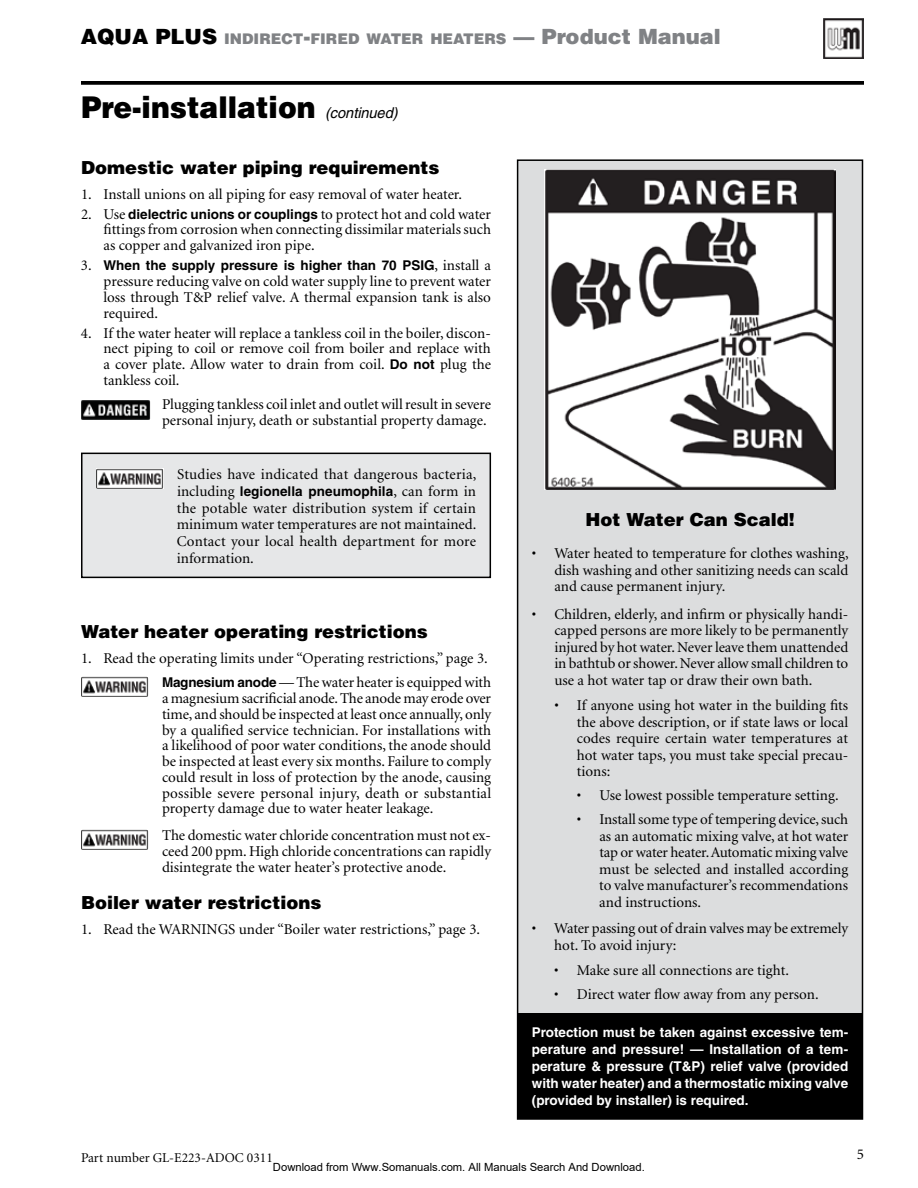
<style>
.page{position:relative;width:918px;height:1188px;background:#fff}
.page>*{position:absolute;margin:0;border:0;box-sizing:border-box;transform-origin:0 0}
.t1{font:900 30px "Helvetica";color:#000;scale:.94 1}
.t2{font:900 18px "Helvetica";color:#000}
.t3{font:15px/15.8px "Minion";color:#000;text-align:justify}
.t4{font:900 14.7px "Helvetica";color:#808285}
.t5{font:700 13.5px/17px "Helvetica";color:#fff;text-align:justify}
.t6{font:700 13.5px "Helvetica";color:#000}
.t7{font:13.5px "Minion";color:#000}
.t8{font:11.25px "Arial";color:#000}
.s1{font-size:21px;color:#000}
.s2{font-size:21px}
.s3{font-weight:400;font-style:italic;font-size:15px}
.s4{font-family:"Helvetica";font-weight:700;font-size:13.5px}
.s5{font-family:"Minion";font-weight:400;font-size:15px}
</style>
<div class="page">
<svg style="left:81px;top:81px;width:783px;height:4px;background:#0f0f0f"></svg>
<div style="left:518px;top:160px;width:344px;height:959px;background:#dcddde"></div>
<div style="left:518px;top:1013px;width:344px;height:105px;background:#000"></div>
<img style="left:544px;top:169px;width:292px;height:321px">
<div style="left:517px;top:159px;width:346px;height:961px;border:2px solid #000"></div>
<img style="left:81px;top:400px;width:69px;height:20px">
<div style="left:82px;top:453px;width:408px;height:124px;background:#e6e7e8"></div>
<img style="left:96px;top:468px;width:68px;height:20px">
<div style="left:81px;top:453px;width:410px;height:125px;border:2px solid #000"></div>
<img style="left:81px;top:677px;width:68px;height:20px">
<img style="left:81px;top:830px;width:68px;height:19px">
<img style="left:824px;top:18px;width:40px;height:41px">
<p class="t4" style="left:81px;top:29px;width:642px"><span class="s1">AQUA PLUS</span> INDIRECT<span class="s2">-</span>FIRED WATER HEATERS <span class="s2">—</span> <span class="s2">Product Manual</span></p>
<h1 class="t1" style="left:81px;top:88px;width:338px">Pre-installation <span class="s3">(continued)</span></h1>
<p class="t2" style="left:81px;top:156px;width:360px">Domestic water piping requirements</p>
<p class="t3" style="left:81px;top:186px;width:383px">1. Install unions on all piping for easy removal of water heater.</p>
<p class="t3" style="left:103px;top:207px;width:389px;text-indent:-22px">2. Use <span class="s4">dielectric unions or couplings</span> to protect hot and cold water fittings from corrosion when connecting dissimilar materials such as copper and galvanized iron pipe.</p>
<p class="t6" style="left:81px;top:257px;width:412px"><span class="s5">3.</span> When the supply pressure is higher than 70 PSIG<span class="s5">, install a</span></p>
<p class="t3" style="left:103px;top:274px;width:389px">pressure reducing valve on cold water supply line to prevent water loss through T&amp;P relief valve. A thermal expansion tank is also required.</p>
<p class="t3" style="left:103px;top:325px;width:389px;text-indent:-22px">4. If the water heater will replace a tankless coil in the boiler, discon&shy;nect piping to coil or remove coil from boiler and replace with a cover plate. Allow water to drain from coil. <span class="s4">Do not</span> plug the tankless coil.</p>
<p class="t3" style="left:162px;top:397px;width:331px">Plugging tankless coil inlet and outlet will result in severe personal injury, death or substantial property damage.</p>
<p class="t3" style="left:177px;top:467px;width:301px">Studies have indicated that dangerous bacteria,</p>
<p class="t6" style="left:177px;top:483px;width:301px"><span class="s5">including</span> legionella pneumophila<span class="s5">, can form in</span></p>
<p class="t3" style="left:177px;top:500px;width:301px;line-height:16.8px">the potable water distribution system if certain minimum water temperatures are not maintained.<br>Contact your local health department for more information.</p>
<p class="t2" style="left:81px;top:620px;width:348px">Water heater operating restrictions</p>
<p class="t3" style="left:81px;top:647px;width:412px;line-height:24.3px;text-align:right">1. Read the operating limits under “Operating restrictions,” page 3.<br><span class="s4">Magnesium anode</span> — The water heater is equipped with</p>
<p class="t3" style="left:162px;top:691px;width:331px">a magnesium sacrificial anode.The anode may erode over time, and should be inspected at least once annually, only by a qualified service technician. For installations with a likelihood of poor water conditions, the anode should be inspected at least every six months. Failure to comply could result in loss of protection by the anode, causing possible severe personal injury, death or substantial property damage due to water heater leakage.</p>
<p class="t3" style="left:162px;top:828px;width:331px">The domestic water chloride concentration must not ex&shy;ceed 200 ppm.High chloride concentrations can rapidly disintegrate the water heater’s protective anode.</p>
<p class="t2" style="left:81px;top:891px;width:242px">Boiler water restrictions</p>
<p class="t3" style="left:81px;top:922px;width:401px">1. Read the WARNINGS under “Boiler water restrictions,” page 3.</p>
<p class="t2" style="left:585px;top:508px;width:211px">Hot Water Can Scald!</p>
<p class="t3" style="left:554px;top:546px;width:296px;line-height:16.5px;text-indent:-22px">• Water heated to temperature for clothes washing, dish washing and other sanitizing needs can scald and cause permanent injury.</p>
<p class="t3" style="left:554px;top:606px;width:295px;line-height:16.5px;text-indent:-22px">• Children, elderly, and infirm or physically handi&shy;capped persons are more likely to be permanently injured by hot water.Never leave them unattended in bathtub or shower.Never allow small children to use a hot water tap or draw their own bath.</p>
<p class="t3" style="left:577px;top:698px;width:273px;line-height:16.5px;text-indent:-22px">• If anyone using hot water in the building fits the above description, or if state laws or local codes require certain water temperatures at hot water taps, you must take special precau&shy;tions:</p>
<p class="t3" style="left:577px;top:788px;width:263px">• Use lowest possible temperature setting.</p>
<p class="t3" style="left:599px;top:812px;width:250px;line-height:16.5px;text-indent:-22px">• Install some type of tempering device,such as an automatic mixing valve, at hot water tap or water heater.Automatic mixing valve must be selected and installed according to valve manufacturer’s recommendations and instructions.</p>
<p class="t3" style="left:554px;top:921px;width:295px;line-height:16.5px;text-indent:-22px">• Water passing out of drain valves may be extremely hot. To avoid injury:</p>
<p class="t3" style="left:554px;top:963px;width:236px">• Make sure all connections are tight.</p>
<p class="t3" style="left:554px;top:987px;width:266px">• Direct water flow away from any person.</p>
<p class="t5" style="left:532px;top:1023px;width:318px">Protection must be taken against excessive tem&shy;perature and pressure! — Installation of a tem&shy;perature &amp; pressure (T&amp;P) relief valve (provided with water heater) and a thermostatic mixing valve (provided by installer) is required.</p>
<p class="t7" style="left:81px;top:1151px;width:193px">Part number GL-E223-ADOC 0311</p>
<p class="t3" style="left:857px;top:1147px;width:9px">5</p>
<p class="t8" style="left:273px;top:1160px;width:373px">Download from Www.Somanuals.com. All Manuals Search And Download.</p>
</div>
